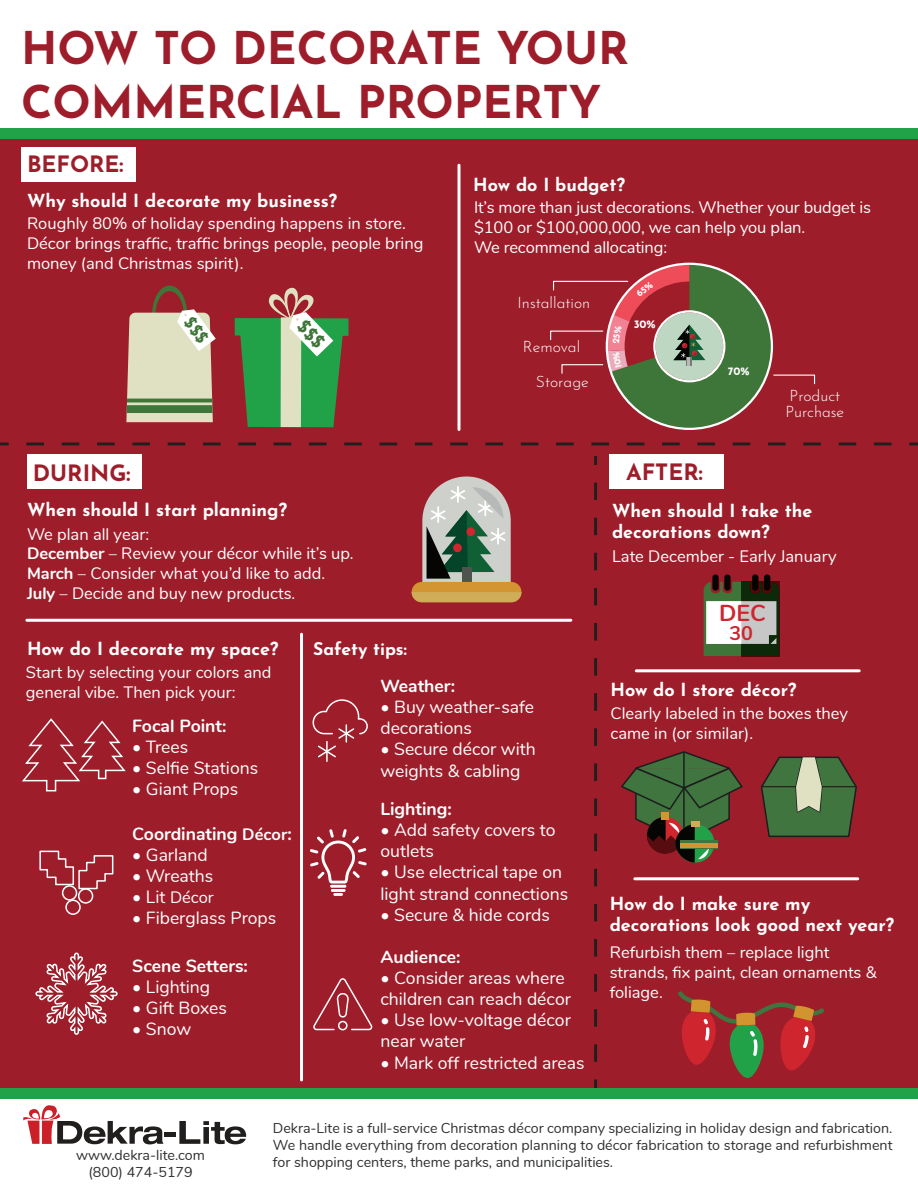
<style>
.page{position:relative;width:918px;height:1188px;background:#fff}
.page>*{position:absolute;margin:0;border:0;box-sizing:border-box;transform-origin:0 0}
.t1{font:700 45px/54px "Josefin Sans";color:#9d1e2a}
.t2{font:700 22.95px "Nunito";color:#cf252f}
.t3{font:700 22.5px "Josefin Sans";color:#9d1e2a}
.t4{font:700 19.8px "Nunito";color:#cf252f}
.t5{font:700 18px/21.6px "Josefin Sans";color:#fff}
.t6{font:17.55px/21.1px "Nunito";color:#fff}
.t7{font:700 17.55px "Nunito";color:#fff}
.t8{font:700 17.55px "Josefin Sans";color:#fff}
.t9{font:16.5px/19.8px "Nunito";color:#fff}
.t10{font:300 15.75px/15.9px "Josefin Sans";color:#fff}
.t11{font:14.25px/17.1px "Nunito";color:#2e2f2f;text-align:justify}
.t12{font:700 11.25px "Josefin Sans";color:#fff}
.s1{font-weight:700}
.s2{font-size:16.5px}
.s3{font-size:17.55px}
</style>
<div class="page">
<div style="left:0;top:133px;width:918px;height:955px;background:#9d1e2a"></div>
<div style="left:21px;top:147px;width:114px;height:35px;background:#fff"></div>
<div style="left:27px;top:454px;width:114px;height:34px;background:#fff"></div>
<div style="left:609px;top:454px;width:114px;height:34px;background:#fff"></div>
<hr style="left:458px;top:165px;width:2px;height:265px;background:#fff">
<hr style="left:636px;top:669px;width:223px;height:3px;background:#fff">
<hr style="left:27px;top:619px;width:544px;height:3px;background:#fff">
<svg style="left:0;top:443px;width:9px;height:2px"></svg>
<svg style="left:26px;top:443px;width:866px;height:2px"></svg>
<svg style="left:909px;top:443px;width:9px;height:2px"></svg>
<svg style="left:594px;top:456px;width:3px;height:9px"></svg>
<svg style="left:594px;top:483px;width:3px;height:579px"></svg>
<svg style="left:594px;top:1079px;width:3px;height:9px"></svg>
<hr style="left:300px;top:634px;width:3px;height:446px;background:#fff">
<hr style="left:635px;top:877px;width:223px;height:3px;background:#fff">
<svg style="left:704px;top:575px;width:75px;height:81px;background:#898c7d"></svg>
<hr style="left:164px;top:1133px;width:12px;height:4px;background:#211e1e">
<svg style="left:179px;top:1121px;width:67px;height:23px"></svg>
<svg style="left:23px;top:1105px;width:140px;height:39px"></svg>
<svg style="left:312px;top:699px;width:56px;height:62px"></svg>
<hr style="left:330px;top:885px;width:16px;height:3px;background:#fff">
<hr style="left:331px;top:889px;width:15px;height:3px;background:#fff">
<svg style="left:333px;top:893px;width:10px;height:3px"></svg>
<svg style="left:310px;top:829px;width:57px;height:55px"></svg>
<svg style="left:313px;top:978px;width:59px;height:53px"></svg>
<div style="left:338px;top:1021px;width:10px;height:9px;border:2px solid #fff;border-radius:50%"></div>
<svg style="left:621px;top:751px;width:122px;height:112px"></svg>
<div style="left:692px;top:822px;width:8px;height:5px;background:#cfad58"></div>
<hr style="left:681px;top:844px;width:37px;height:4px;background:#d29531">
<svg style="left:760px;top:756px;width:97px;height:81px;background:#5f714c"></svg>
<div style="left:0;top:1088px;width:918px;height:11px;background:#21a248"></div>
<div style="left:0;top:128px;width:918px;height:11px;background:#21a248"></div>
<svg style="left:412px;top:477px;width:109px;height:125px"></svg>
<svg style="left:22px;top:718px;width:104px;height:74px"></svg>
<svg style="left:39px;top:850px;width:75px;height:40px"></svg>
<div style="left:65px;top:900px;width:16px;height:15px;border:2px solid #fff;border-radius:50%"></div>
<div style="left:62px;top:885px;width:15px;height:16px;border:2px solid #fff;border-radius:50%"></div>
<div style="left:78px;top:888px;width:15px;height:16px;border:2px solid #fff;border-radius:50%"></div>
<svg style="left:35px;top:952px;width:83px;height:83px"></svg>
<svg style="left:678px;top:991px;width:146px;height:87px"></svg>
<svg style="left:235px;top:287px;width:114px;height:140px"></svg>
<svg style="left:126px;top:286px;width:90px;height:136px"></svg>
<svg style="left:550px;top:264px;width:266px;height:165px"></svg>
<h1 class="t1" style="left:21px;top:18px;width:610px">HOW TO DECORATE YOUR<br>COMMERCIAL PROPERTY</h1>
<h3 class="t3" style="left:27px;top:147px;width:98px">BEFORE:</h3>
<p class="t5" style="left:27px;top:188px;width:312px">Why should I decorate my business?</p>
<p class="t9" style="left:27px;top:213px;width:398px">Roughly 80% of holiday spending happens in store.<br>Décor brings traffic, traffic brings people, people bring money (and Christmas spirit).</p>
<p class="t5" style="left:473px;top:172px;width:153px">How do I budget?</p>
<p class="t9" style="left:474px;top:197px;width:398px">It’s more than just decorations. Whether your budget is $100 or $100,000,000, we can help you plan.<br>We recommend allocating:</p>
<p class="t10" style="left:518px;top:293px;width:74px">Installation</p>
<p class="t10" style="left:523px;top:337px;width:59px">Removal</p>
<p class="t10" style="left:536px;top:372px;width:55px">Storage</p>
<p class="t12" style="left:634px;top:316px;width:24px">30%</p>
<p class="t12" style="left:728px;top:363px;width:23px">70%</p>
<p class="t10" style="left:785px;top:386px;width:60px">Product<br>Purchase</p>
<h3 class="t3" style="left:33px;top:456px;width:99px">DURING:</h3>
<h3 class="t3" style="left:626px;top:455px;width:78px">AFTER:</h3>
<p class="t5" style="left:27px;top:498px;width:262px">When should I start planning?</p>
<p class="t9" style="left:27px;top:523px;width:328px">We plan all year:<br><span class="s1">December</span> – Review your décor while it’s up.<br><span class="s1">March</span> – Consider what you’d like to add.<br><span class="s1">July</span> – Decide and buy new products.</p>
<p class="t5" style="left:27px;top:637px;width:253px">How do I decorate my space?</p>
<p class="t8" style="left:313px;top:636px;width:95px">Safety tips:</p>
<p class="t9" style="left:26px;top:661px;width:247px">Start by selecting your colors and general vibe. Then pick your:</p>
<p class="t7" style="left:132px;top:713px;width:96px">Focal Point:</p>
<p class="t6" style="left:132px;top:735px;width:58px">• Trees</p>
<p class="t6" style="left:132px;top:756px;width:128px">• Selfie Stations</p>
<p class="t6" style="left:132px;top:778px;width:108px">• Giant Props</p>
<p class="t7" style="left:132px;top:821px;width:161px">Coordinating <span class="s2">Décor</span>:</p>
<p class="t6" style="left:132px;top:843px;width:77px">• Garland</p>
<p class="t6" style="left:132px;top:864px;width:83px">• Wreaths</p>
<p class="t9" style="left:132px;top:887px;width:83px"><span class="s3">• Lit</span> Décor</p>
<p class="t6" style="left:132px;top:907px;width:146px">• Fiberglass Props</p>
<p class="t7" style="left:132px;top:953px;width:117px">Scene Setters:</p>
<p class="t6" style="left:132px;top:975px;width:80px">• Lighting</p>
<p class="t6" style="left:132px;top:997px;width:96px">• Gift Boxes</p>
<p class="t6" style="left:132px;top:1018px;width:61px">• Snow</p>
<p class="t7" style="left:380px;top:673px;width:76px">Weather:</p>
<p class="t6" style="left:380px;top:695px;width:155px">• Buy weather-safe decorations</p>
<p class="t6" style="left:380px;top:738px;width:157px">• Secure décor with weights &amp; cabling</p>
<p class="t7" style="left:380px;top:796px;width:73px">Lighting:</p>
<p class="t6" style="left:380px;top:819px;width:177px">• Add safety covers to outlets</p>
<p class="t6" style="left:380px;top:861px;width:189px">• Use electrical tape on light strand connections</p>
<p class="t6" style="left:380px;top:903px;width:171px">• Secure &amp; hide cords</p>
<p class="t7" style="left:380px;top:944px;width:82px">Audience:</p>
<p class="t6" style="left:380px;top:966px;width:192px">• Consider areas where children can reach décor</p>
<p class="t6" style="left:380px;top:1009px;width:192px">• Use low-voltage décor near water</p>
<p class="t6" style="left:380px;top:1051px;width:206px">• Mark off restricted areas</p>
<p class="t5" style="left:612px;top:498px;width:202px">When should I take the decorations down?</p>
<p class="t9" style="left:612px;top:545px;width:226px">Late December - Early January</p>
<h2 class="t2" style="left:719px;top:596px;width:48px">DEC</h2>
<p class="t4" style="left:729px;top:619px;width:25px">30</p>
<p class="t5" style="left:611px;top:678px;width:188px">How do I store décor?</p>
<p class="t9" style="left:611px;top:702px;width:239px">Clearly labeled in the boxes they came in (or similar).</p>
<p class="t5" style="left:610px;top:891px;width:286px">How do I make sure my decorations look good next year?</p>
<p class="t9" style="left:610px;top:942px;width:269px">Refurbish them – replace light strands, fix paint, clean ornaments &amp; foliage.</p>
<p class="t11" style="left:76px;top:1146px;width:130px;line-height:16.5px;text-align:center">www.dekra-lite.com (800) 474-5179</p>
<p class="t11" style="left:273px;top:1119px;width:621px">Dekra-Lite is a full-service Christmas décor company specializing in holiday design and fabrication.<br>We handle everything from decoration planning to décor fabrication to storage and refurbishment for shopping centers, theme parks, and municipalities.</p>
</div>
